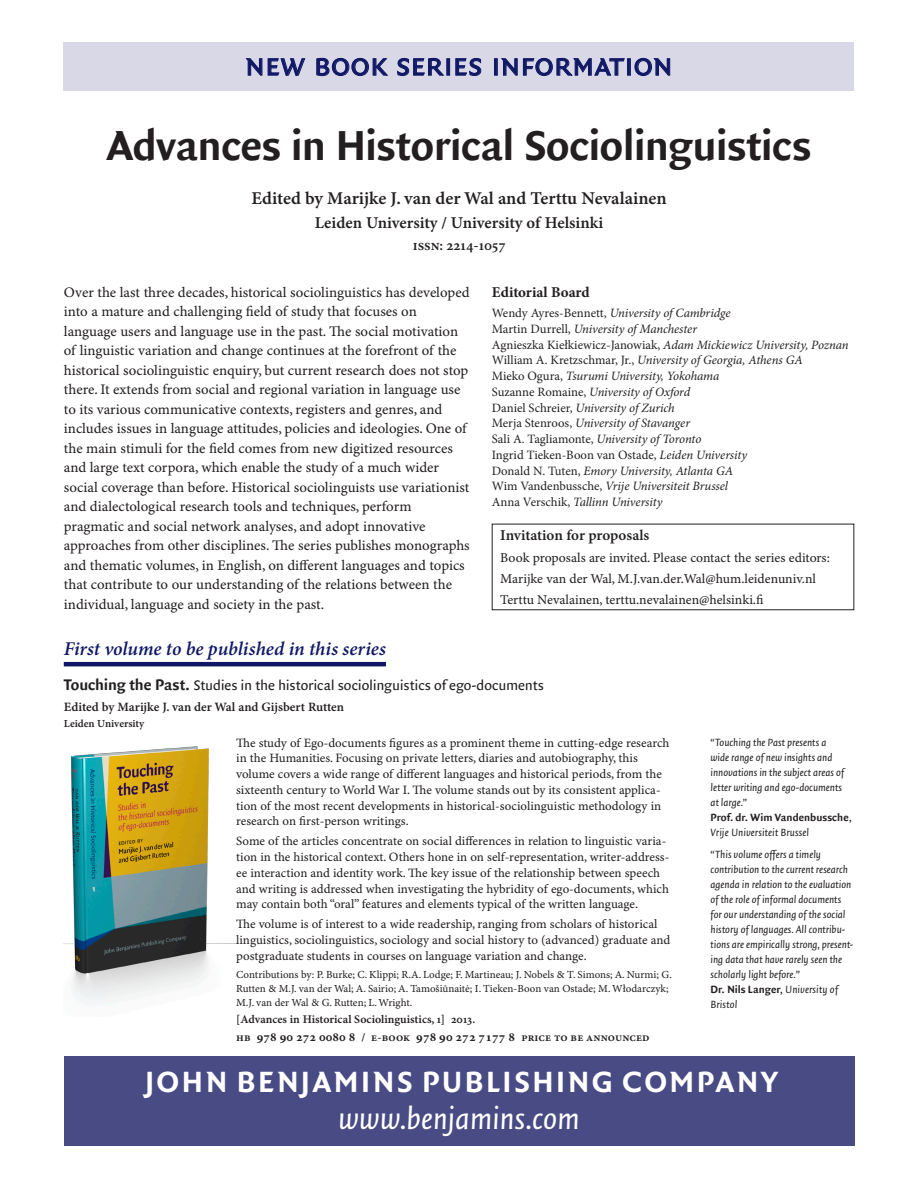
<style>
.page{position:relative;width:918px;height:1188px;background:#fff}
.page>*{position:absolute;margin:0;border:0;box-sizing:border-box;transform-origin:0 0}
.t1{font:700 45px "Quadraat Sans";letter-spacing:-.01em;color:#231f20}
.t2{font:33px "Quadraat Sans Small Caps";letter-spacing:.005em;color:#101865}
.t3{font:italic 33px "Quadraat Sans";letter-spacing:-.005em;color:#fff}
.t4{font:700 31.5px "Quadraat Sans";letter-spacing:.085em;color:#fff}
.Kopje{font:italic 600 19.5px "Minion Pro";color:#101865}
.authors{font:18px "Minion Pro Semibold Capt";letter-spacing:-.005em;color:#231f20}
.affiliation{font:16.5px "Minion Pro Semibold Capt";color:#231f20}
.t5{font:15px "Quadraat Sans";letter-spacing:-.005em;color:#231f20}
.blurb{font:15px "Minion Pro Semibold Capt";letter-spacing:-.01em;color:#231f20}
.issn{font:600 15px "Minion Pro";color:#231f20}
.board_section{font:700 15px "Minion Pro";color:#231f20}
.blurb-2{font:14.7px/19.5px "Minion Pro Capt";color:#231f20}
.blurb-3{font:13.5px "Minion Pro Capt";color:#231f20}
.blurb-4{font:12.75px/15.8px "Minion Pro Capt";color:#231f20}
.board_member{font:italic 12.75px "Minion Pro";letter-spacing:-.01em;color:#231f20}
.board_member-2{font:12.75px "Minion Pro";color:#231f20}
.authors-2{font:12.75px "Minion Pro Semibold Capt";letter-spacing:-.005em;color:#231f20}
.editionworld{font:11.7px "Minion Pro Semibold Capt";color:#231f20}
.series{font:11.7px "Minion Pro Semibold Capt";color:#231f20}
.quote{font:italic 11.25px/15px "Quadraat Sans";color:#231f20}
.quotesource{font:700 11.25px/15px "Quadraat Sans";letter-spacing:.005em;color:#231f20}
.quotesource-2{font:italic 11.25px/15px "Quadraat Sans";letter-spacing:.015em;color:#231f20}
.contributions{font:10.8px/14px "Minion Pro Capt";color:#231f20}
.affiliation-2{font:10.8px "Minion Pro Semibold Capt";color:#231f20}
.s1{font-style:normal}
.s2{font-style:italic}
.s3{font-weight:700;font-size:16.5px}
.s4{font-family:"Minion Pro";font-weight:700;font-size:12.75px}
.s5{font-weight:400}
.s6{font-weight:400;font-style:italic}
.s7{font-weight:700;font-style:normal}
</style>
<div class="page">
<div style="left:64px;top:43px;width:790px;height:48px;background:#d8d8e7"></div>
<svg style="left:246px;top:58px;width:16px;height:18px"></svg>
<svg style="left:268px;top:58px;width:37px;height:18px"></svg>
<svg style="left:316px;top:58px;width:72px;height:18px"></svg>
<svg style="left:397px;top:58px;width:47px;height:18px"></svg>
<div style="left:447px;top:59px;width:3px;height:16px;border:1px solid #101865"></div>
<svg style="left:455px;top:58px;width:26px;height:18px"></svg>
<div style="left:494px;top:59px;width:4px;height:16px;border:1px solid #101865"></div>
<svg style="left:501px;top:58px;width:124px;height:18px"></svg>
<div style="left:627px;top:59px;width:4px;height:16px;border:1px solid #101865"></div>
<svg style="left:635px;top:58px;width:35px;height:18px"></svg>
<div style="left:64px;top:1056px;width:790px;height:89px;background:#494b84"></div>
<img style="left:64px;top:746px;width:172px;height:261px">
<div style="left:492px;top:524px;width:362px;height:86px;border:1px solid #231f20"></div>
<hr style="left:64px;top:662px;width:322px;height:4px;background:#101865">
<p class="t2" style="left:245px;top:46px;width:430px">new book series information</p>
<p class="t1" style="left:107px;top:119px;width:706px">Advances in Historical Sociolinguistics</p>
<p class="authors" style="left:251px;top:188px;width:417px">Edited by Marijke J. van der Wal and Terttu Nevalainen</p>
<p class="affiliation" style="left:315px;top:212px;width:290px">Leiden University / University of Helsinki</p>
<p class="issn" style="left:413px;top:235px;width:94px">issn: 2214-1057</p>
<p class="blurb-2" style="left:64px;top:283px;width:407px">Over the last three decades, historical sociolinguistics has developed into a mature and challenging field of study that focuses on language users and language use in the past. The social motivation of linguistic variation and change continues at the forefront of the historical sociolinguistic enquiry, but current research does not stop there. It extends from social and regional variation in language use to its various communicative contexts, registers and genres, and includes issues in language attitudes, policies and ideologies. One of the main stimuli for the field comes from new digitized resources and large text corpora, which enable the study of a much wider social coverage than before. Historical sociolinguists use variationist and dialectological research tools and techniques, perform pragmatic and social network analyses, and adopt innovative approaches from other disciplines. The series publishes monographs and thematic volumes, in English, on different languages and topics that contribute to our understanding of the relations between the individual, language and society in the past.</p>
<p class="board_section" style="left:492px;top:282px;width:99px">Editorial Board</p>
<p class="board_member" style="left:492px;top:304px;width:240px"><span class="s1">Wendy Ayres-Bennett,</span> University of Cambridge</p>
<p class="board_member" style="left:492px;top:320px;width:207px"><span class="s1">Martin Durrell,</span> University of Manchester</p>
<p class="board_member" style="left:492px;top:336px;width:358px"><span class="s1">Agnieszka Kiełkiewicz-Janowiak,</span> Adam Mickiewicz University, Poznan</p>
<p class="board_member" style="left:492px;top:352px;width:313px"><span class="s1">William A. Kretzschmar, Jr.,</span> University of Georgia, Athens GA</p>
<p class="board_member" style="left:492px;top:367px;width:229px"><span class="s1">Mieko Ogura,</span> Tsurumi University, Yokohama</p>
<p class="board_member" style="left:492px;top:383px;width:200px"><span class="s1">Suzanne Romaine,</span> University of Oxford</p>
<p class="board_member" style="left:492px;top:399px;width:185px"><span class="s1">Daniel Schreier,</span> University of Zurich</p>
<p class="board_member" style="left:492px;top:415px;width:200px"><span class="s1">Merja Stenroos,</span> University of Stavanger</p>
<p class="board_member" style="left:492px;top:430px;width:211px"><span class="s1">Sali A. Tagliamonte,</span> University of Toronto</p>
<p class="board_member-2" style="left:492px;top:446px;width:257px">Ingrid Tieken-Boon van Ostade, <span class="s2">Leiden University</span></p>
<p class="board_member" style="left:492px;top:462px;width:243px"><span class="s1">Donald N. Tuten,</span> Emory University, Atlanta GA</p>
<p class="board_member" style="left:492px;top:478px;width:238px"><span class="s1">Wim Vandenbussche,</span> Vrije Universiteit Brussel</p>
<p class="board_member" style="left:492px;top:493px;width:172px"><span class="s1">Anna Verschik,</span> Tallinn University</p>
<p class="blurb" style="left:500px;top:526px;width:151px">Invitation for proposals</p>
<p class="blurb-3" style="left:500px;top:549px;width:331px">Book proposals are invited. Please contact the series editors:</p>
<p class="blurb-3" style="left:500px;top:571px;width:317px">Marijke van der Wal, M.J.van.der.Wal@hum.leidenuniv.nl</p>
<p class="blurb-3" style="left:500px;top:592px;width:265px">Terttu Nevalainen, terttu.nevalainen@helsinki.fi</p>
<p class="Kopje" style="left:64px;top:635px;width:324px">First volume to be published in this series</p>
<p class="t5" style="left:64px;top:677px;width:482px"><span class="s3">Touching the Past.</span> Studies in the historical sociolinguistics of ego-documents</p>
<p class="authors-2" style="left:64px;top:699px;width:282px">Edited by Marijke J. van der Wal and Gijsbert Rutten</p>
<p class="affiliation-2" style="left:64px;top:717px;width:82px">Leiden University</p>
<p class="blurb-4" style="left:236px;top:735px;width:435px">The study of Ego-documents figures as a prominent theme in cutting-edge research in the Humanities. Focusing on private letters, diaries and autobiography, this volume covers a wide range of different languages and historical periods, from the sixteenth century to World War I. The volume stands out by its consistent applica&shy;tion of the most recent developments in historical-sociolinguistic methodology in research on first-person writings.</p>
<p class="blurb-4" style="left:236px;top:834px;width:435px">Some of the articles concentrate on social differences in relation to linguistic varia&shy;tion in the historical context. Others hone in on self-representation, writer-address&shy;ee interaction and identity work. The key issue of the relationship between speech and writing is addressed when investigating the hybridity of ego-documents, which may contain both “oral” features and elements typical of the written language.</p>
<p class="blurb-4" style="left:236px;top:917px;width:436px">The volume is of interest to a wide readership, ranging from scholars of historical linguistics, sociolinguistics, sociology and social history to (advanced) graduate and postgraduate students in courses on language variation and change.</p>
<p class="contributions" style="left:236px;top:968px;width:437px">Contributions by: P. Burke; C. Klippi; R.A. Lodge; F. Martineau; J. Nobels &amp; T. Simons; A. Nurmi; G.<br>Rutten &amp; M.J. van der Wal; A. Sairio; A. Tamošiūnaitė; I. Tieken-Boon van Ostade; M. Włodarczyk;<br>M.J. van der Wal &amp; G. Rutten; L. Wright.</p>
<p class="series" style="left:236px;top:1012px;width:241px">[Advances in Historical Sociolinguistics, 1] 2013.</p>
<p class="editionworld" style="left:236px;top:1030px;width:415px">Hb <span class="s4">978 90 272 0080 8</span> / E-book <span class="s4">978 90 272 7177 8</span> Price to be announced</p>
<p class="quote" style="left:711px;top:735px;width:135px">“Touching the Past presents a wide range of new insights and innovations in the subject areas of letter writing and ego-documents at large.”</p>
<p class="quotesource" style="left:711px;top:810px;width:143px">Prof. dr. Wim Vandenbussche<span class="s5">,<br></span><span class="s6">Vrije Universiteit Brussel</span></p>
<p class="quote" style="left:711px;top:847px;width:144px">“This volume offers a timely contribution to the current research agenda in relation to the evaluation of the role of informal documents for our understanding of the social history of languages. All contribu&shy;tions are empirically strong, present&shy;ing data that have rarely seen the scholarly light before.”</p>
<p class="quotesource-2" style="left:711px;top:982px;width:129px"><span class="s7">Dr. Nils Langer</span><span class="s1">,</span> University of<br>Bristol</p>
<p class="t4" style="left:146px;top:1063px;width:634px">JOHN BENJAMINS PUBLISHING COMPANY</p>
<p class="t3" style="left:338px;top:1101px;width:243px">www.benjamins.com</p>
</div>
